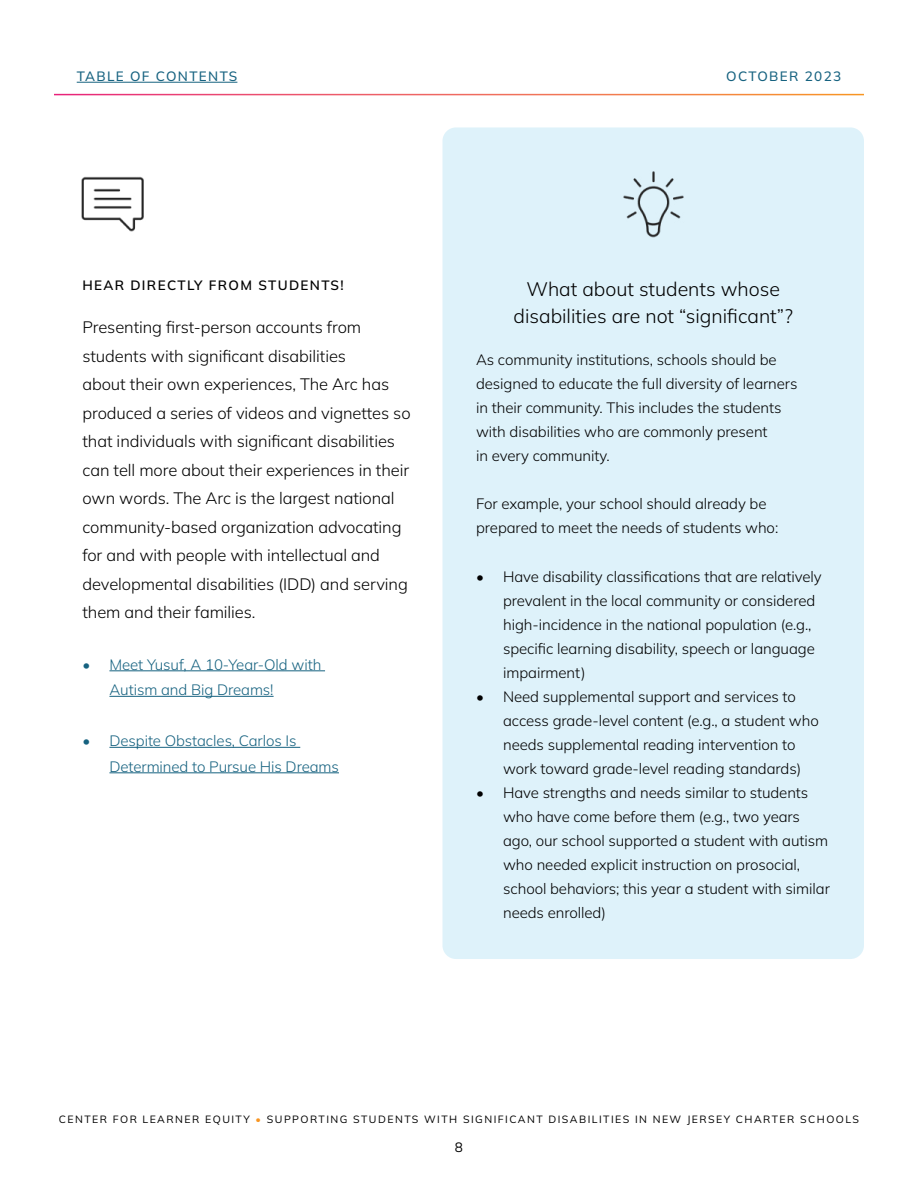
<style>
.page{position:relative;width:918px;height:1188px;background:#fff}
.page>*{position:absolute;margin:0;border:0;box-sizing:border-box;transform-origin:0 0}
.t1{font:300 19.5px/27px "Mulish";color:#000;text-align:center}
.t2{font:300 16.5px/28.5px "Mulish";letter-spacing:-.005em;color:#000}
.t3{font:300 15px/24px "Mulish";letter-spacing:-.005em;color:#000}
.t4{font:300 15px/25.5px "Mulish";letter-spacing:-.005em;color:#166280}
.t5{font:500 13.5px "Mulish";letter-spacing:.1em;color:#166280}
.t6{font:600 13.5px "Mulish";letter-spacing:.1em;color:#000}
.t7{font:13.5px "Mulish";color:#000}
.t8{font:10.5px "Mulish";letter-spacing:.14em;color:#000}
.s1{color:#f89521}
</style>
<div class="page">
<div style="left:442px;top:127px;width:422px;height:832px;background:#def2fa;border-radius:14px"></div>
<hr style="left:109px;top:670px;width:216px;height:1px;background:#166280">
<hr style="left:109px;top:696px;width:165px;height:1px;background:#166280">
<hr style="left:109px;top:747px;width:191px;height:1px;background:#166280">
<hr style="left:109px;top:772px;width:230px;height:1px;background:#166280">
<hr style="left:77px;top:82px;width:160px;height:1px;background:#166280">
<img style="left:623px;top:171px;width:61px;height:67px">
<img style="left:81px;top:176px;width:63px;height:56px">
<p class="t5" style="left:77px;top:67px;width:162px">TABLE OF CONTENTS</p>
<p class="t5" style="left:726px;top:67px;width:117px">OCTOBER 2023</p>
<p class="t6" style="left:82px;top:276px;width:263px">HEAR DIRECTLY FROM STUDENTS!</p>
<p class="t2" style="left:82px;top:313px;width:330px">Presenting first-person accounts from students with significant disabilities<br>about their own experiences, The Arc has produced a series of videos and vignettes so that individuals with significant disabilities can tell more about their experiences in their own words. The Arc is the largest national community-based organization advocating for and with people with intellectual and developmental disabilities (IDD) and serving them and their families.</p>
<p class="t4" style="left:109px;top:651px;width:213px;text-indent:-27px">• Meet Yusuf, A 10-Year-Old with<br>Autism and Big Dreams!</p>
<p class="t4" style="left:109px;top:728px;width:231px;text-indent:-27px">• Despite Obstacles, Carlos Is<br>Determined to Pursue His Dreams</p>
<h1 class="t1" style="left:514px;top:275px;width:281px">What about students whose disabilities are not “significant”?</h1>
<p class="t3" style="left:476px;top:347px;width:323px">As community institutions, schools should be designed to educate the full diversity of learners in their community. This includes the students with disabilities who are commonly present<br>in every community.</p>
<p class="t3" style="left:476px;top:491px;width:304px">For example, your school should already be prepared to meet the needs of students who:</p>
<p class="t3" style="left:503px;top:564px;width:320px;text-indent:-27px">• Have disability classifications that are relatively prevalent in the local community or considered high-incidence in the national population (e.g., specific learning disability, speech or language impairment)</p>
<p class="t3" style="left:503px;top:684px;width:317px;text-indent:-27px">• Need supplemental support and services to access grade-level content (e.g., a student who needs supplemental reading intervention to work toward grade-level reading standards)</p>
<p class="t3" style="left:503px;top:780px;width:328px;text-indent:-27px">• Have strengths and needs similar to students who have come before them (e.g., two years ago, our school supported a student with autism who needed explicit instruction on prosocial, school behaviors; this year a student with similar needs enrolled)</p>
<p class="t8" style="left:59px;top:1113px;width:802px">CENTER FOR LEARNER EQUITY <span class="s1">•</span> SUPPORTING STUDENTS WITH SIGNIFICANT DISABILITIES IN NEW JERSEY CHARTER SCHOOLS</p>
<p class="t7" style="left:455px;top:1138px;width:10px">8</p>
</div>
